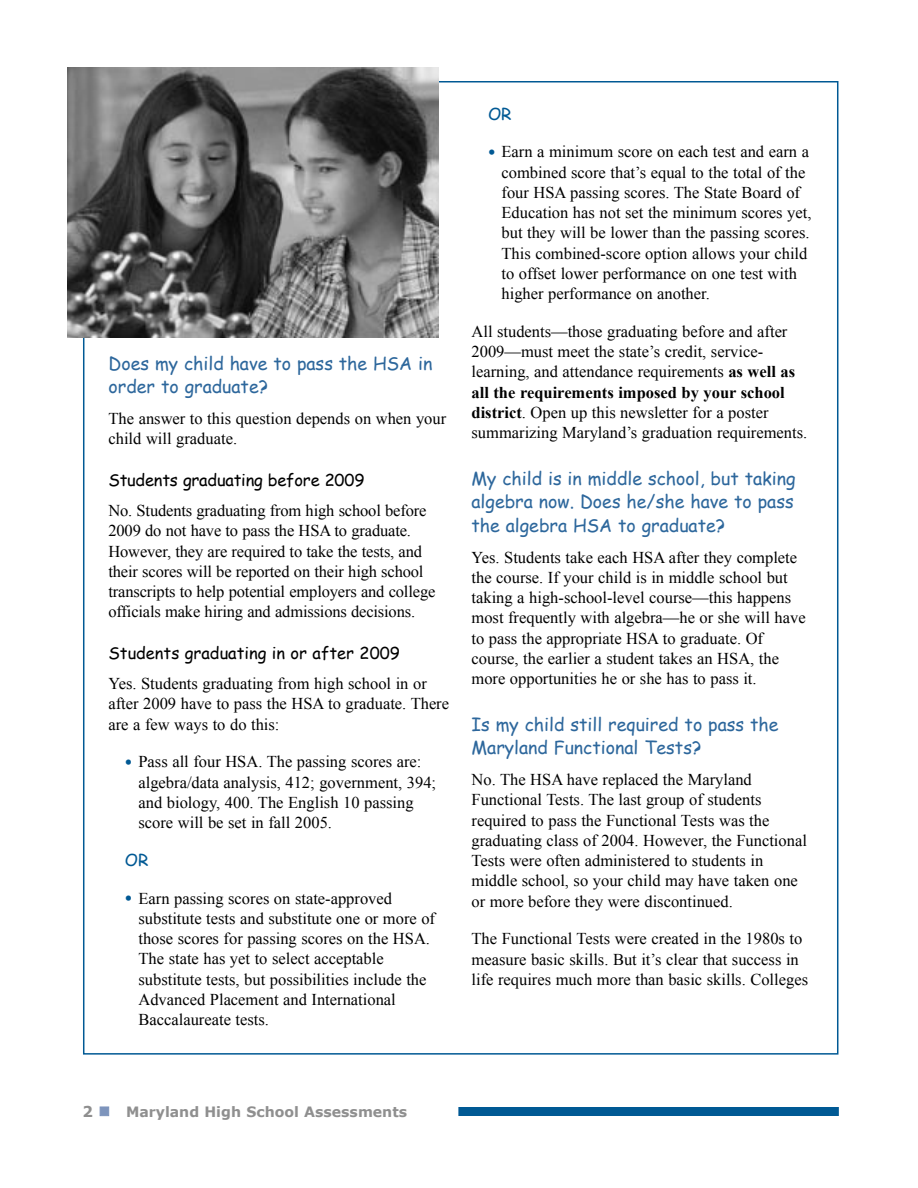
<style>
.page{position:relative;width:918px;height:1188px;background:#fff}
.page>*{position:absolute;margin:0;border:0;box-sizing:border-box;transform-origin:0 0}
.t1{font:18px/23.5px "Comic Sans MS";color:#2d679c}
.t2{font:16.5px/20.2px "Times New Roman";color:#000}
.t3{font:16.5px "Comic Sans MS";color:#000}
.t4{font:16.5px "Comic Sans MS";color:#005994}
.t5{font:700 15px "Verdana";color:#8f8f8f}
.t6{font:700 14.25px "Verdana";color:#8f8f8f}
.s1{font-size:21px;color:#005994}
.s2{font-weight:700}
</style>
<div class="page">
<div style="left:458px;top:1107px;width:381px;height:9px;background:#005994"></div>
<img style="left:68px;top:68px;width:371px;height:270px">
<p class="t1" style="left:108px;top:351px;width:325px">Does my child have to pass the HSA in order to graduate?</p>
<p class="t2" style="left:108px;top:408px;width:339px">The answer to this question depends on when your child will graduate.</p>
<p class="t3" style="left:108px;top:467px;width:257px">Students graduating before 2009</p>
<p class="t2" style="left:108px;top:500px;width:328px">No. Students graduating from high school before 2009 do not have to pass the HSA to graduate.<br>However, they are required to take the tests, and their scores will be reported on their high school transcripts to help potential employers and college officials make hiring and admissions decisions.</p>
<p class="t3" style="left:108px;top:640px;width:293px">Students graduating in or after 2009</p>
<p class="t2" style="left:108px;top:673px;width:342px">Yes. Students graduating from high school in or after 2009 have to pass the HSA to graduate. There are a few ways to do this:</p>
<p class="t2" style="left:138px;top:752px;width:299px;text-indent:-14px"><span class="s1">ï</span> Pass all four HSA. The passing scores are: algebra/data analysis, 412; government, 394; and biology, 400. The English 10 passing score will be set in fall 2005.</p>
<p class="t4" style="left:125px;top:848px;width:25px">OR</p>
<p class="t2" style="left:138px;top:888px;width:298px;text-indent:-14px"><span class="s1">ï</span> Earn passing scores on state-approved substitute tests and substitute one or more of those scores for passing scores on the HSA.<br>The state has yet to select acceptable substitute tests, but possibilities include the Advanced Placement and International Baccalaureate tests.</p>
<p class="t4" style="left:488px;top:102px;width:25px">OR</p>
<p class="t2" style="left:502px;top:142px;width:311px;text-indent:-14px"><span class="s1">ï</span> Earn a minimum score on each test and earn a combined score thatís equal to the total of the four HSA passing scores. The State Board of Education has not set the minimum scores yet, but they will be lower than the passing scores.<br>This combined-score option allows your child to offset lower performance on one test with higher performance on another.</p>
<p class="t2" style="left:472px;top:321px;width:337px">All studentsóthose graduating before and after 2009ómust meet the stateís credit, service&shy;learning, and attendance requirements <span class="s2">as well as all the requirements imposed by your school district</span>. Open up this newsletter for a poster summarizing Marylandís graduation requirements.</p>
<p class="t1" style="left:472px;top:466px;width:326px;text-align:justify">My child is in middle school, but taking algebra now. Does he/she have to pass the algebra HSA to graduate?</p>
<p class="t2" style="left:472px;top:547px;width:336px">Yes. Students take each HSA after they complete the course. If your child is in middle school but taking a high-school-level courseóthis happens most frequently with algebraóhe or she will have to pass the appropriate HSA to graduate. Of course, the earlier a student takes an HSA, the more opportunities he or she has to pass it.</p>
<p class="t1" style="left:472px;top:712px;width:309px">Is my child still required to pass the<br>Maryland Functional Tests?</p>
<p class="t2" style="left:472px;top:769px;width:337px">No. The HSA have replaced the Maryland Functional Tests. The last group of students required to pass the Functional Tests was the graduating class of 2004. However, the Functional Tests were often administered to students in middle school, so your child may have taken one or more before they were discontinued.</p>
<p class="t2" style="left:472px;top:929px;width:338px">The Functional Tests were created in the 1980s to measure basic skills. But itís clear that success in life requires much more than basic skills. Colleges</p>
<p class="t5" style="left:82px;top:1102px;width:12px">2</p>
<p class="t6" style="left:126px;top:1103px;width:283px">Maryland High School Assessments</p>
</div>
